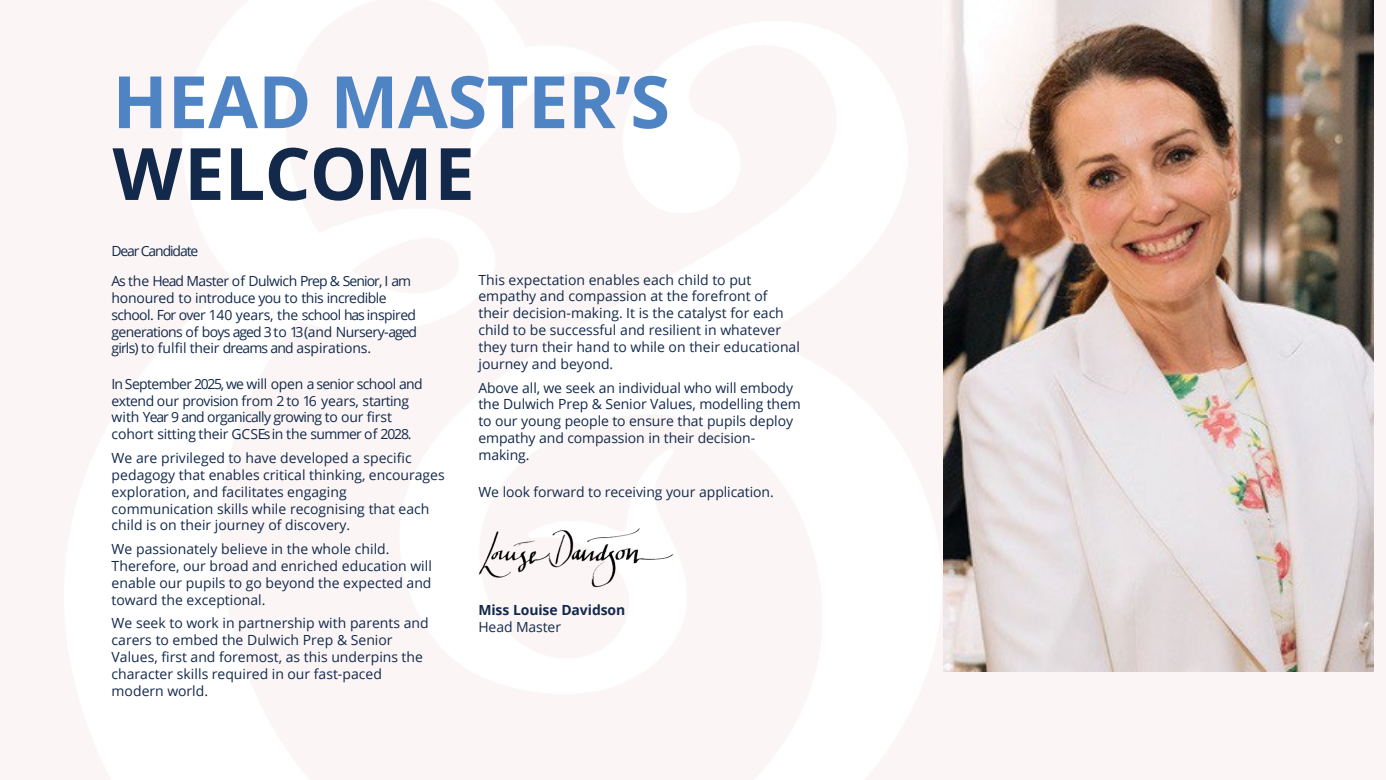
<style>
.page{position:relative;width:1386px;height:780px;background:#fff}
.page>*{position:absolute;margin:0;border:0;box-sizing:border-box;transform-origin:0 0}
.t1{font:700 72.27px/71.8px "Open Sans";letter-spacing:-.005em;color:#4e84c4}
.t2{font:14px/16.8px "Open Sans";color:#13294b}
.t3{font:14px/16.8px "Open Sans";letter-spacing:-.035em;color:#13294b}
.t4{font:700 14px "Open Sans";letter-spacing:-.01em;color:#13294b}
.t5{font:14px "Open Sans";letter-spacing:-.08em;color:#13294b}
.s1{color:#13294b}
</style>
<div class="page">
<div style="left:0;top:0;width:1385px;height:779px;background:#fbf6f5"></div>
<img style="left:478px;top:528px;width:196px;height:59px">
<img style="left:943px;top:0;width:430px;height:671px">
<h2 class="t1" style="left:112px;top:64px;width:559px">HEAD MASTER’S<br><span class="s1">WELCOME</span></h2>
<p class="t5" style="left:111px;top:241px;width:88px">Dear Candidate</p>
<p class="t3" style="left:111px;top:272px;width:307px">As the Head Master of Dulwich Prep &amp; Senior, I am honoured to introduce you to this incredible school. For over 140 years, the school has inspired generations of boys aged 3 to 13(and Nursery-aged girls) to fulfil their dreams and aspirations.</p>
<p class="t3" style="left:112px;top:375px;width:312px">In September 2025, we will open a senior school and extend our provision from 2 to 16 years, starting with Year 9 and organically growing to our first cohort sitting their G C S Esin the summer of 2028.</p>
<p class="t2" style="left:112px;top:449px;width:334px">We are privileged to have developed a specific pedagogy that enables critical thinking, encourages exploration, and facilitates engaging communication skills while recognising that each child is on their journey of discovery.</p>
<p class="t2" style="left:112px;top:540px;width:322px">We passionately believe in the whole child.<br>Therefore, our broad and enriched education will enable our pupils to go beyond the expected and toward the exceptional.</p>
<p class="t2" style="left:112px;top:614px;width:318px">We seek to work in partnership with parents and carers to embed the Dulwich Prep &amp; Senior Values, first and foremost, as this underpins the character skills required in our fast-paced modern world.</p>
<p class="t2" style="left:478px;top:271px;width:323px">This expectation enables each child to put empathy and compassion at the forefront of their decision-making. It is the catalyst for each child to be successful and resilient in whatever they turn their hand to while on their educational journey and beyond.</p>
<p class="t2" style="left:478px;top:378px;width:324px">Above all, we seek an individual who will embody the Dulwich Prep &amp; Senior Values, modelling them to our young people to ensure that pupils deploy empathy and compassion in their decision&shy;making.</p>
<p class="t2" style="left:478px;top:483px;width:297px">We look forward to receiving your application.</p>
<p class="t4" style="left:478px;top:600px;width:148px">Miss Louise Davidson</p>
<p class="t2" style="left:478px;top:618px;width:84px">Head Master</p>
</div>
